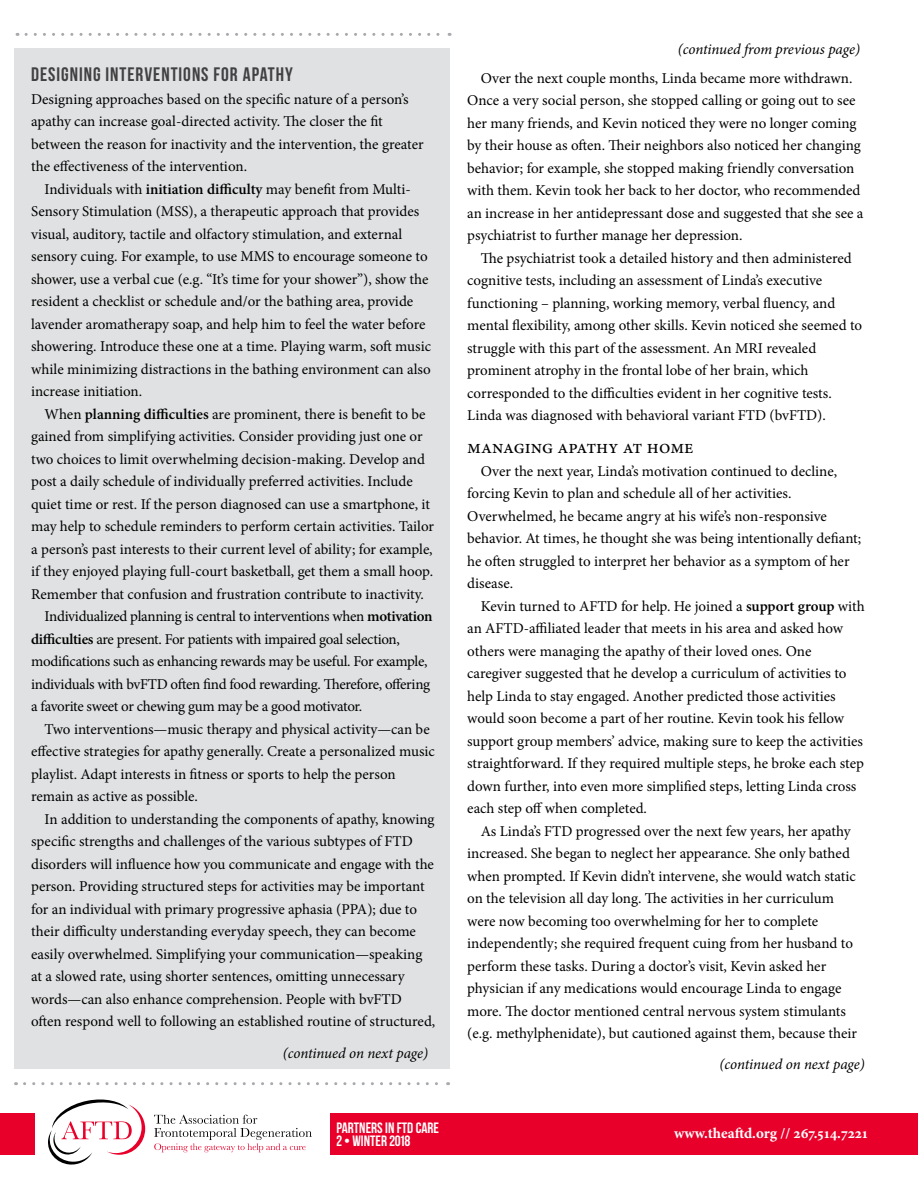
<style>
.page{position:relative;width:918px;height:1188px;background:#fff}
.page>*{position:absolute;margin:0;border:0;box-sizing:border-box;transform-origin:0 0}
.t1{font:19.5px "Bebas Neue";letter-spacing:.05em;color:#414042}
.t2{font:19.5px "Minion Pro";color:#000}
.t3{font:15px/22.5px "Minion Pro";color:#000}
.t4{font:15px "Minion Pro";letter-spacing:-.02em;color:#000}
.t5{font:italic 15px "Minion Pro";letter-spacing:-.005em;color:#000}
.t6{font:15px "Minion Pro";letter-spacing:-.025em;color:#000}
.t7{font:700 15px "Minion Pro";color:#fff}
.t8{font:15px/13.5px "Bebas Neue";color:#fff}
.s1{font-weight:600}
</style>
<div class="page">
<div style="left:14px;top:49px;width:435px;height:1020px;background:#e0e1e2"></div>
<div style="left:331px;top:1113px;width:587px;height:42px;background:#e8002a"></div>
<div style="left:0;top:1113px;width:35px;height:42px;background:#e8002a"></div>
<svg style="left:48px;top:1100px;width:97px;height:65px"></svg>
<svg style="left:154px;top:1115px;width:158px;height:37px"></svg>
<svg style="left:26px;top:33px;width:424px;height:3px"></svg>
<svg style="left:25px;top:1082px;width:424px;height:3px"></svg>
<h1 class="t1" style="left:31px;top:64px;width:263px">DESIGNING INTERVENTIONS FOR APATHY</h1>
<p class="t3" style="left:31px;top:88px;width:394px">Designing approaches based on the specific nature of a person’s apathy can increase goal-directed activity. The closer the fit between the reason for inactivity and the intervention, the greater the effectiveness of the intervention.</p>
<p class="t3" style="left:31px;top:178px;width:401px;text-indent:14px">Individuals with <span class="s1">initiation difficulty</span> may benefit from Multi-Sensory Stimulation (MSS), a therapeutic approach that provides visual, auditory, tactile and olfactory stimulation, and external sensory cuing. For example, to use MMS to encourage someone to shower, use a verbal cue (e.g. “It’s time for your shower”), show the resident a checklist or schedule and/or the bathing area, provide lavender aromatherapy soap, and help him to feel the water before showering. Introduce these one at a time. Playing warm, soft music while minimizing distractions in the bathing environment can also increase initiation.</p>
<p class="t3" style="left:45px;top:403px;width:382px">When <span class="s1">planning difficulties</span> are prominent, there is benefit to be</p>
<p class="t3" style="left:31px;top:425px;width:393px">gained from simplifying activities. Consider providing just one or</p>
<p class="t3" style="left:31px;top:448px;width:395px">two choices to limit overwhelming decision-making. Develop and</p>
<p class="t3" style="left:31px;top:470px;width:383px">post a daily schedule of individually preferred activities. Include</p>
<p class="t3" style="left:31px;top:493px;width:400px">quiet time or rest. If the person diagnosed can use a smartphone, it</p>
<p class="t3" style="left:31px;top:515px;width:404px">may help to schedule reminders to perform certain activities. Tailor</p>
<p class="t3" style="left:31px;top:538px;width:403px">a person’s past interests to their current level of ability; for example,</p>
<p class="t3" style="left:31px;top:560px;width:404px">if they enjoyed playing full-court basketball, get them a small hoop.</p>
<p class="t3" style="left:31px;top:583px;width:394px">Remember that confusion and frustration contribute to inactivity.</p>
<p class="t4" style="left:45px;top:606px;width:390px">Individualized planning is central to interventions when <span class="s1">motivation</span></p>
<p class="t3" style="left:31px;top:628px;width:370px"><span class="s1">difficulties</span> are present. For patients with impaired goal selection,</p>
<p class="t4" style="left:31px;top:651px;width:398px">modifications such as enhancing rewards may be useful. For example,</p>
<p class="t4" style="left:31px;top:674px;width:401px">individuals with bvFTD often find food rewarding. Therefore, offering</p>
<p class="t6" style="left:31px;top:696px;width:333px">a favorite sweet or chewing gum may be a good motivator.</p>
<p class="t3" style="left:45px;top:718px;width:387px">Two interventions—music therapy and physical activity—can be</p>
<p class="t3" style="left:31px;top:740px;width:405px">effective strategies for apathy generally. Create a personalized music</p>
<p class="t3" style="left:31px;top:763px;width:366px">playlist. Adapt interests in fitness or sports to help the person</p>
<p class="t3" style="left:31px;top:785px;width:168px">remain as active as possible.</p>
<p class="t3" style="left:45px;top:808px;width:391px">In addition to understanding the components of apathy, knowing</p>
<p class="t3" style="left:31px;top:830px;width:383px">specific strengths and challenges of the various subtypes of FTD</p>
<p class="t3" style="left:31px;top:853px;width:404px">disorders will influence how you communicate and engage with the</p>
<p class="t3" style="left:31px;top:875px;width:395px">person. Providing structured steps for activities may be important</p>
<p class="t3" style="left:31px;top:898px;width:387px">for an individual with primary progressive aphasia (PPA); due to</p>
<p class="t3" style="left:31px;top:920px;width:386px">their difficulty understanding everyday speech, they can become</p>
<p class="t3" style="left:31px;top:943px;width:393px">easily overwhelmed. Simplifying your communication—speaking</p>
<p class="t3" style="left:31px;top:965px;width:375px">at a slowed rate, using shorter sentences, omitting unnecessary</p>
<p class="t3" style="left:31px;top:988px;width:372px">words—can also enhance comprehension. People with bvFTD</p>
<p class="t3" style="left:31px;top:1010px;width:406px">often respond well to following an established routine of structured,</p>
<p class="t5" style="left:283px;top:1043px;width:147px">(continued on next page)</p>
<p class="t8" style="left:336px;top:1121px;width:104px">PARTNERS IN FTD CARE<br>2 • WINTER 2018</p>
<p class="t5" style="left:678px;top:39px;width:184px">(continued from previous page)</p>
<p class="t3" style="left:467px;top:67px;width:398px;text-indent:14px">Over the next couple months, Linda became more withdrawn.<br>Once a very social person, she stopped calling or going out to see her many friends, and Kevin noticed they were no longer coming by their house as often. Their neighbors also noticed her changing behavior; for example, she stopped making friendly conversation with them. Kevin took her back to her doctor, who recommended an increase in her antidepressant dose and suggested that she see a psychiatrist to further manage her depression.</p>
<p class="t3" style="left:467px;top:247px;width:396px;text-indent:14px">The psychiatrist took a detailed history and then administered cognitive tests, including an assessment of Linda’s executive functioning – planning, working memory, verbal fluency, and mental flexibility, among other skills. Kevin noticed she seemed to struggle with this part of the assessment. An MRI revealed prominent atrophy in the frontal lobe of her brain, which corresponded to the difficulties evident in her cognitive tests.<br>Linda was diagnosed with behavioral variant FTD (bvFTD).</p>
<h1 class="t2" style="left:467px;top:434px;width:228px">Managing Apathy at Home</h1>
<p class="t3" style="left:467px;top:460px;width:396px;text-indent:14px">Over the next year, Linda’s motivation continued to decline, forcing Kevin to plan and schedule all of her activities.<br>Overwhelmed, he became angry at his wife’s non-responsive behavior. At times, he thought she was being intentionally defiant; he often struggled to interpret her behavior as a symptom of her disease.</p>
<p class="t3" style="left:467px;top:595px;width:399px;text-indent:14px">Kevin turned to AFTD for help. He joined a <span class="s1">support group</span> with an AFTD-affiliated leader that meets in his area and asked how others were managing the apathy of their loved ones. One caregiver suggested that he develop a curriculum of activities to help Linda to stay engaged. Another predicted those activities would soon become a part of her routine. Kevin took his fellow support group members’ advice, making sure to keep the activities straightforward. If they required multiple steps, he broke each step down further, into even more simplified steps, letting Linda cross each step off when completed.</p>
<p class="t3" style="left:467px;top:820px;width:391px;text-indent:14px">As Linda’s FTD progressed over the next few years, her apathy increased. She began to neglect her appearance. She only bathed when prompted. If Kevin didn’t intervene, she would watch static on the television all day long. The activities in her curriculum were now becoming too overwhelming for her to complete independently; she required frequent cuing from her husband to perform these tasks. During a doctor’s visit, Kevin asked her physician if any medications would encourage Linda to engage more. The doctor mentioned central nervous system stimulants (e.g. methylphenidate), but cautioned against them, because their</p>
<p class="t5" style="left:720px;top:1054px;width:147px">(continued on next page)</p>
<p class="t7" style="left:674px;top:1123px;width:195px">www.theaftd.org // 267.514.7221</p>
</div>
